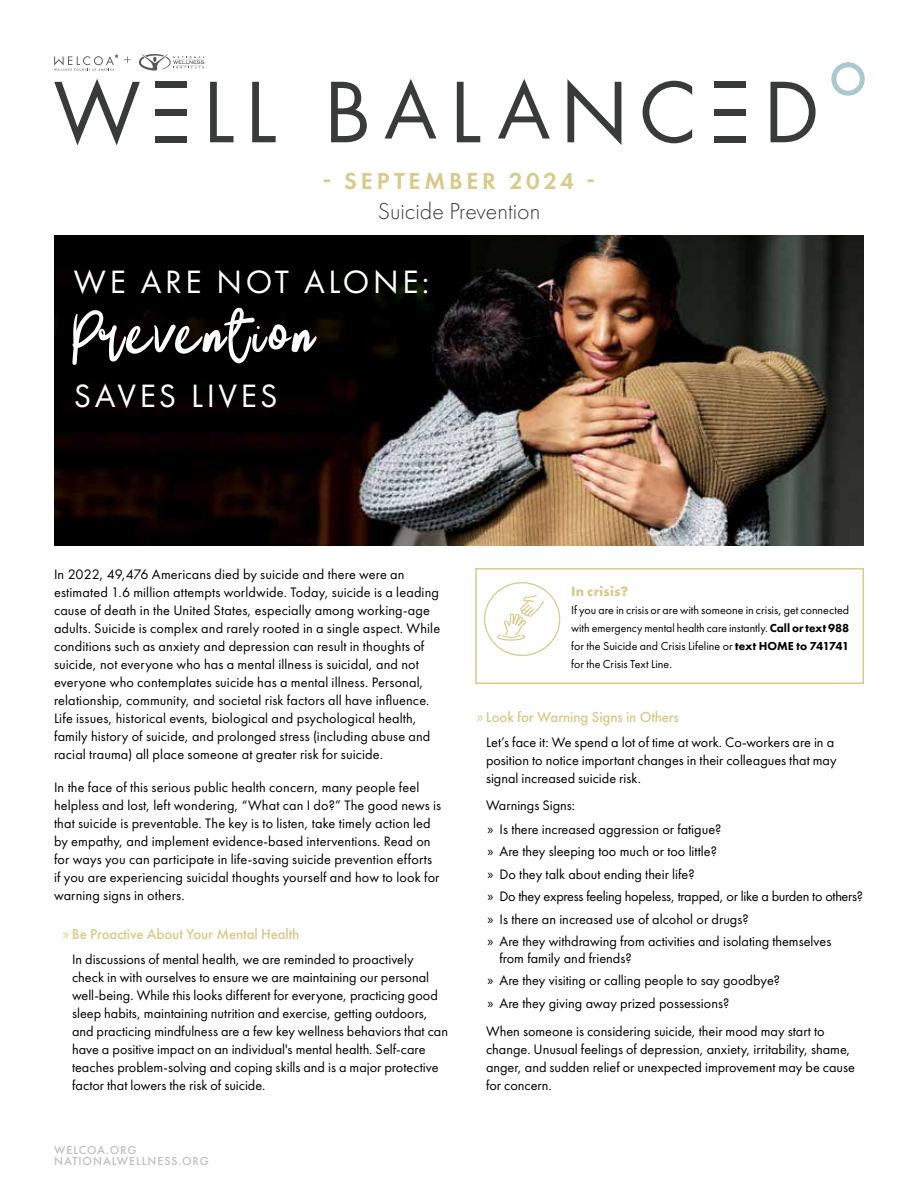
<style>
.page{position:relative;width:918px;height:1188px;background:#fff}
.page>*{position:absolute;margin:0;border:0;box-sizing:border-box;transform-origin:0 0}
.t1{font:61.2px "Hatton Typeface";letter-spacing:.05em;color:#fff}
.t2{font:33.45px "Futura Cyrillic";letter-spacing:.11em;color:#fff}
.t3{font:300 24px "Futura Cyrillic";color:#3a3a3a}
.t4{font:600 24px "Futura Cyrillic";letter-spacing:.16em;color:#d8ca88}
.t5{font:500 15px "Futura Cyrillic";letter-spacing:-.01em;color:#d8ca88}
.t6{font:14.25px/18px "Futura Cyrillic";letter-spacing:.005em;color:#000}
.t7{font:700 14.25px "Futura Cyrillic";letter-spacing:.015em;color:#d8ca88}
.t8{font:12px/18px "Futura Cyrillic";letter-spacing:.005em;color:#000;text-align:justify}
.t9{font:500 12px/10.5px "Futura Cyrillic";letter-spacing:.08em;color:#bcbec0}
.s1{font-family:"Myriad Pro";font-weight:400}
.s2{font-weight:800}
.s3{font-family:"Myriad Pro"}
</style>
<div class="page">
<img style="left:54px;top:235px;width:810px;height:310px">
<div style="left:475px;top:568px;width:389px;height:116px;background:#fff;border:2px solid #d8ca88"></div>
<div style="left:484px;top:582px;width:76px;height:74px;border:1px solid #d8ca88;border-radius:50%"></div>
<svg style="left:497px;top:594px;width:47px;height:47px"></svg>
<svg style="left:54px;top:79px;width:86px;height:67px"></svg>
<svg style="left:210px;top:82px;width:24px;height:60px"></svg>
<svg style="left:252px;top:82px;width:24px;height:60px"></svg>
<svg style="left:331px;top:82px;width:36px;height:60px"></svg>
<svg style="left:385px;top:79px;width:51px;height:60px"></svg>
<svg style="left:498px;top:79px;width:52px;height:60px"></svg>
<svg style="left:457px;top:82px;width:23px;height:60px"></svg>
<svg style="left:567px;top:79px;width:54px;height:66px"></svg>
<svg style="left:643px;top:81px;width:49px;height:62px"></svg>
<svg style="left:771px;top:82px;width:45px;height:60px"></svg>
<div style="left:155px;top:82px;width:32px;height:6px;background:#393a3a"></div>
<div style="left:155px;top:136px;width:32px;height:6px;background:#393a3a"></div>
<div style="left:155px;top:109px;width:32px;height:6px;background:#393a3a"></div>
<div style="left:714px;top:82px;width:31px;height:6px;background:#393a3a"></div>
<div style="left:714px;top:136px;width:31px;height:6px;background:#393a3a"></div>
<div style="left:714px;top:109px;width:31px;height:6px;background:#393a3a"></div>
<svg style="left:831px;top:62px;width:34px;height:34px"></svg>
<svg style="left:54px;top:54px;width:77px;height:17px"></svg>
<svg style="left:139px;top:54px;width:66px;height:17px"></svg>
<h3 class="t4" style="left:323px;top:167px;width:274px">- SEPTEMBER 2024 -</h3>
<h3 class="t3" style="left:378px;top:198px;width:164px">Suicide Prevention</h3>
<h2 class="t2" style="left:74px;top:262px;width:357px">WE ARE NOT ALONE:</h2>
<h1 class="t1" style="left:74px;top:307px;width:243px">Prevention</h1>
<h2 class="t2" style="left:74px;top:376px;width:205px">SAVES LIVES</h2>
<p class="t6" style="left:54px;top:565px;width:388px">In 2022, 49,476 Americans died by suicide and there were an estimated 1.6 million attempts worldwide. Today, suicide is a leading cause of death in the United States, especially among working-age adults. Suicide is complex and rarely rooted in a single aspect. While conditions such as anxiety and depression can result in thoughts of suicide, not everyone who has a mental illness is suicidal, and not everyone who contemplates suicide has a mental illness. Personal, relationship, community, and societal risk factors all have influence.<br>Life issues, historical events, biological and psychological health, family history of suicide, and prolonged stress (including abuse and racial trauma) all place someone at greater risk for suicide.</p>
<p class="t6" style="left:54px;top:778px;width:389px">In the face of this serious public health concern, many people feel helpless and lost, left wondering, “What can I do?” The good news is that suicide is preventable. The key is to listen, take timely action led by empathy, and implement evidence-based interventions. Read on for ways you can participate in life-saving suicide prevention efforts if you are experiencing suicidal thoughts yourself and how to look for warning signs in others.</p>
<p class="t5" style="left:63px;top:925px;width:238px"><span class="s1">»</span> Be Proactive About Your Mental Health</p>
<p class="t6" style="left:72px;top:950px;width:378px">In discussions of mental health, we are reminded to proactively check in with ourselves to ensure we are maintaining our personal well-being. While this looks different for everyone, practicing good sleep habits, maintaining nutrition and exercise, getting outdoors, and practicing mindfulness are a few key wellness behaviors that can have a positive impact on an individual's mental health. Self-care teaches problem-solving and coping skills and is a major protective factor that lowers the risk of suicide.</p>
<p class="t9" style="left:54px;top:1145px;width:156px">WELCOA.ORG<br>NATIONALWELLNESS.ORG</p>
<p class="t7" style="left:571px;top:583px;width:59px">In crisis?</p>
<p class="t8" style="left:571px;top:601px;width:280px">If you are in crisis or are with someone in crisis, get connected with emergency mental health care instantly. <span class="s2">Call or text 988 </span>for the Suicide and Crisis Lifeline or <span class="s2">text HOME to 741741 </span>for the Crisis Text Line.</p>
<p class="t5" style="left:477px;top:708px;width:203px"><span class="s1">»</span> Look for Warning Signs in Others</p>
<p class="t6" style="left:486px;top:733px;width:352px">Let’s face it: We spend a lot of time at work. Co-workers are in a position to notice important changes in their colleagues that may signal increased suicide risk.</p>
<p class="t6" style="left:486px;top:793px;width:237px;line-height:24px">Warnings Signs:<br><span class="s3">»</span> Is there increased aggression or fatigue?</p>
<p class="t6" style="left:487px;top:840px;width:377px;line-height:22.5px"><span class="s3">»</span> Are they sleeping too much or too little?<br><span class="s3">»</span> Do they talk about ending their life?<br><span class="s3">»</span> Do they express feeling hopeless, trapped, or like a burden to others? <span class="s3">»</span> Is there an increased use of alcohol or drugs?<br><span class="s3">»</span> Are they withdrawing from activities and isolating themselves</p>
<p class="t6" style="left:487px;top:947px;width:294px;line-height:22.5px;text-indent:12px">from family and friends?<br><span class="s3">»</span> Are they visiting or calling people to say goodbye? <span class="s3">»</span> Are they giving away prized possessions?</p>
<p class="t6" style="left:486px;top:1023px;width:371px">When someone is considering suicide, their mood may start to change. Unusual feelings of depression, anxiety, irritability, shame, anger, and sudden relief or unexpected improvement may be cause for concern.</p>
</div>
